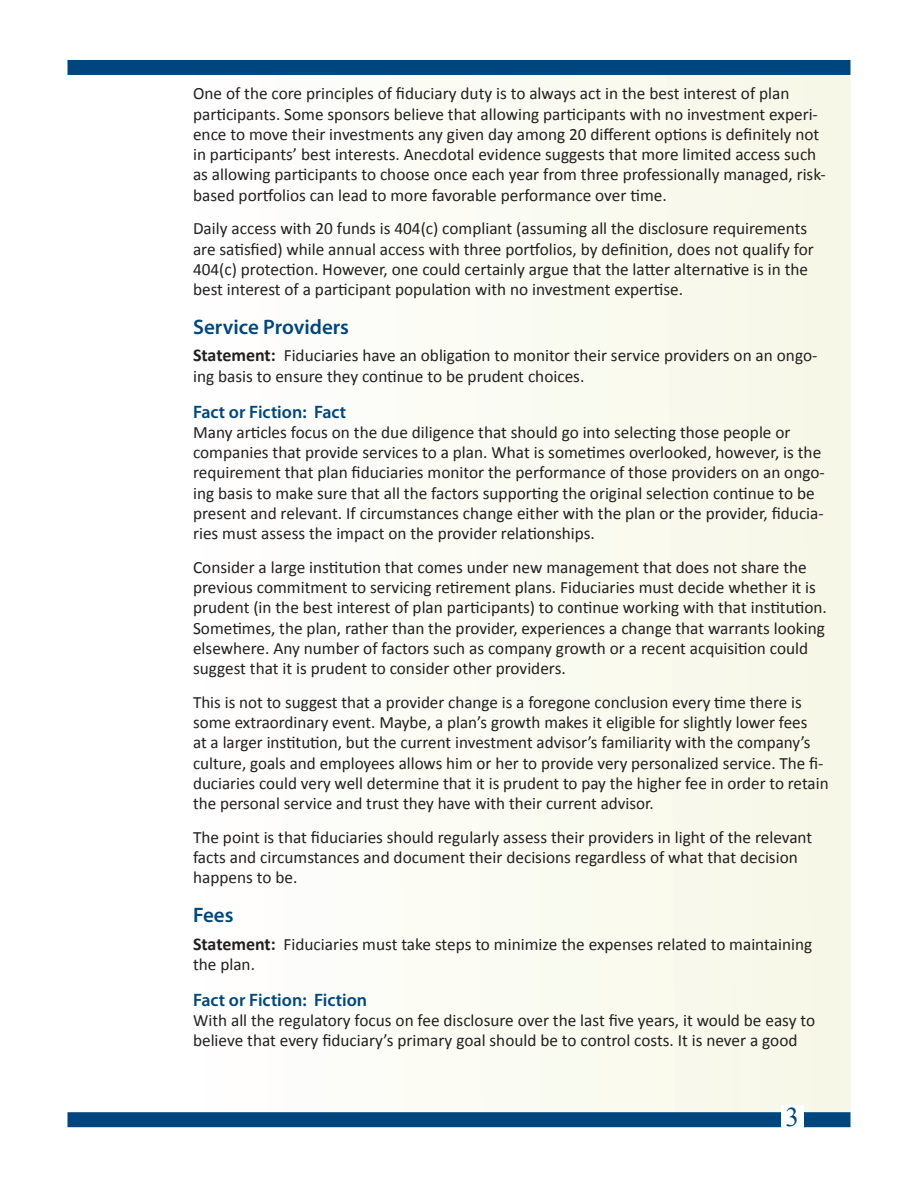
<style>
.page{position:relative;width:918px;height:1188px;background:#fff}
.page>*{position:absolute;margin:0;border:0;box-sizing:border-box;transform-origin:0 0}
.t1{font:27px "Times New Roman";color:#00467e}
.t2{font:600 21px "Myriad Pro";color:#00467e}
.t3{font:600 18px "Myriad Pro";color:#00467e}
.t4{font:17.25px/20.2px "Calibri";color:#231f20}
.s1{font-weight:700;font-size:18px}
</style>
<div class="page">
<div style="left:798px;top:75px;width:52px;height:989px;background:#f7f7e7"></div>
<div style="left:67px;top:60px;width:783px;height:15px;background:#00467e"></div>
<div style="left:67px;top:1112px;width:783px;height:15px;background:#00467e"></div>
<div style="left:781px;top:1105px;width:23px;height:23px;background:#fff"></div>
<p class="t4" style="left:193px;top:84px;width:634px">One of the core principles of fiduciary duty is to always act in the best interest of plan participants. Some sponsors believe that allowing participants with no investment experi&shy;ence to move their investments any given day among 20 different options is definitely not in participants’ best interests. Anecdotal evidence suggests that more limited access such as allowing participants to choose once each year from three professionally managed, risk&shy;based portfolios can lead to more favorable performance over time.</p>
<p class="t4" style="left:193px;top:219px;width:622px">Daily access with 20 funds is 404(c) compliant (assuming all the disclosure requirements are satisfied) while annual access with three portfolios, by definition, does not qualify for 404(c) protection. However, one could certainly argue that the latter alternative is in the best interest of a participant population with no investment expertise.</p>
<p class="t2" style="left:193px;top:314px;width:158px">Service Providers</p>
<p class="t4" style="left:193px;top:346px;width:626px"><span class="s1">Statement:</span> Fiduciaries have an obligation to monitor their service providers on an ongo&shy;ing basis to ensure they continue to be prudent choices.</p>
<p class="t3" style="left:193px;top:400px;width:155px">Fact or Fiction: Fact</p>
<p class="t4" style="left:193px;top:422px;width:633px">Many articles focus on the due diligence that should go into selecting those people or companies that provide services to a plan. What is sometimes overlooked, however, is the requirement that plan fiduciaries monitor the performance of those providers on an ongo&shy;ing basis to make sure that all the factors supporting the original selection continue to be present and relevant. If circumstances change either with the plan or the provider, fiducia&shy;ries must assess the impact on the provider relationships.</p>
<p class="t4" style="left:193px;top:557px;width:635px">Consider a large institution that comes under new management that does not share the previous commitment to servicing retirement plans. Fiduciaries must decide whether it is prudent (in the best interest of plan participants) to continue working with that institution.<br>Sometimes, the plan, rather than the provider, experiences a change that warrants looking elsewhere. Any number of factors such as company growth or a recent acquisition could suggest that it is prudent to consider other providers.</p>
<p class="t4" style="left:193px;top:692px;width:637px">This is not to suggest that a provider change is a foregone conclusion every time there is some extraordinary event. Maybe, a plan’s growth makes it eligible for slightly lower fees<br>at a larger institution, but the current investment advisor’s familiarity with the company’s culture, goals and employees allows him or her to provide very personalized service. The fi&shy;duciaries could very well determine that it is prudent to pay the higher fee in order to retain the personal service and trust they have with their current advisor.</p>
<p class="t4" style="left:193px;top:827px;width:621px">The point is that fiduciaries should regularly assess their providers in light of the relevant facts and circumstances and document their decisions regardless of what that decision happens to be.</p>
<p class="t2" style="left:193px;top:902px;width:42px">Fees</p>
<p class="t4" style="left:193px;top:934px;width:621px"><span class="s1">Statement:</span> Fiduciaries must take steps to minimize the expenses related to maintaining the plan.</p>
<p class="t3" style="left:193px;top:988px;width:176px">Fact or Fiction: Fiction</p>
<p class="t4" style="left:193px;top:1010px;width:624px">With all the regulatory focus on fee disclosure over the last five years, it would be easy to believe that every fiduciary’s primary goal should be to control costs. It is never a good</p>
<h1 class="t1" style="left:786px;top:1099px;width:15px">3</h1>
</div>
